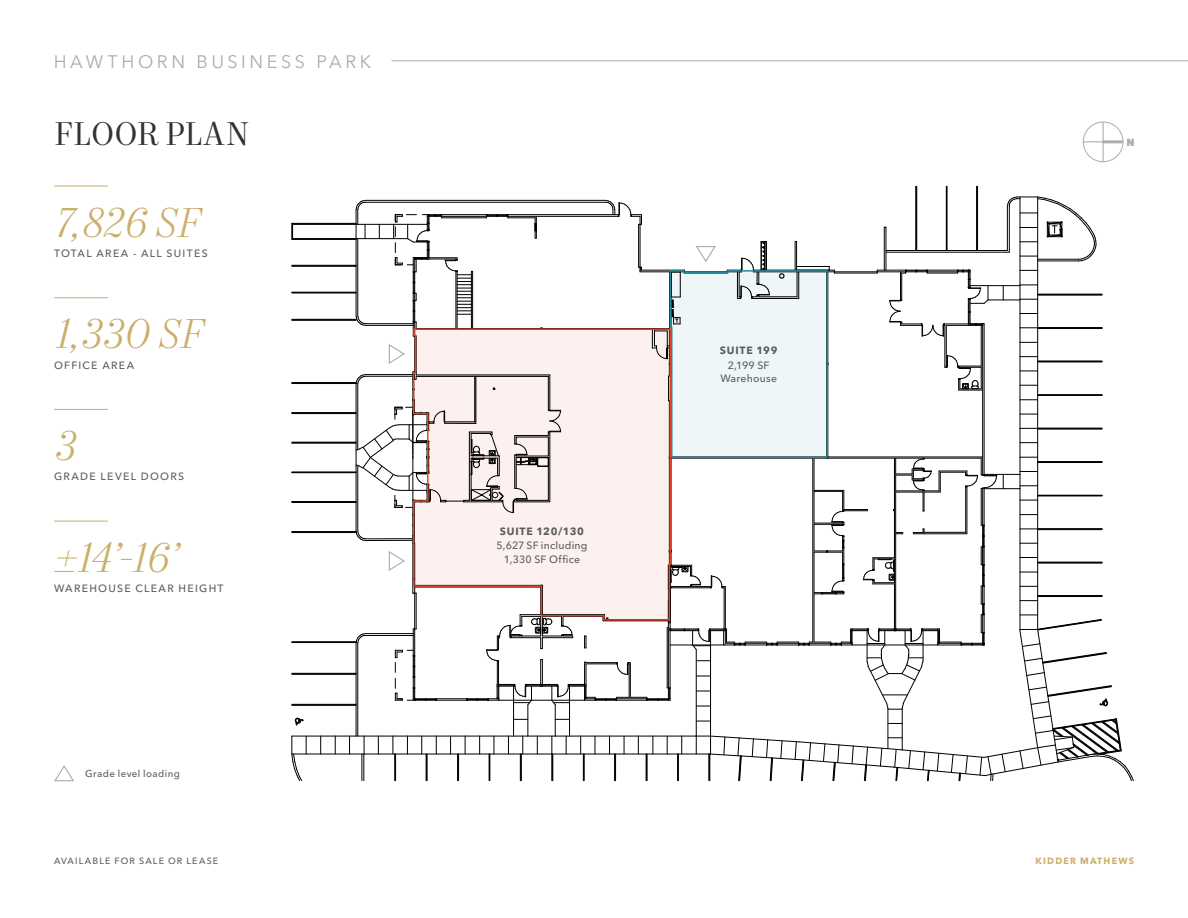
<style>
.page{position:relative;width:1188px;height:918px;background:#fff}
.page>*{position:absolute;margin:0;border:0;box-sizing:border-box;transform-origin:0 0}
.Stat_Italic_-_Gold_2023{font:italic 300 42px "Mort Modern 07";color:#cbae6b}
.Headline_-_Level_2_-_Charcoal_2023{font:33px "Mort Modern 08";letter-spacing:-.005em;color:#313234}
.t1{font:18px "Avenir Next LT Pro";letter-spacing:.2em;color:#afabac}
.Stat_Label_-_Ash_2023{font:500 10.5px "Avenir Next LT Pro";letter-spacing:.125em;color:#5e5d5d}
.Map_Highlight_-_Subtext_-_Ash_2023{font:500 10.5px/13.5px "Avenir Next LT Pro";letter-spacing:.02em;color:#5e5d5d;text-align:center}
.Map_Highlight_-_Bold_-_Ash_2023{font:700 10.5px "Avenir Next LT Pro";letter-spacing:.07em;color:#5e5d5d}
.t2{font:800 10.35px "Avenir Next LT Pro";color:#afabac}
.Notes_-_Ash_2023{font:500 9.75px "Avenir Next LT Pro";letter-spacing:.045em;color:#5e5d5d}
.t3{font:500 9px "Avenir Next LT Pro";letter-spacing:.13em;color:#5e5d5d}
.t4{font:700 9px "Avenir Next LT Pro";letter-spacing:.13em;color:#cbae6b}
</style>
<div class="page">
<hr style="left:54px;top:186px;width:54px;height:1px;background:#cbae6b">
<hr style="left:54px;top:297px;width:54px;height:1px;background:#cbae6b">
<hr style="left:54px;top:409px;width:54px;height:1px;background:#cbae6b">
<hr style="left:54px;top:521px;width:54px;height:1px;background:#cbae6b">
<svg style="left:54px;top:765px;width:20px;height:17px"></svg>
<hr style="left:916px;top:186px;width:1px;height:65px;background:#000">
<hr style="left:947px;top:186px;width:1px;height:65px;background:#000">
<hr style="left:946px;top:186px;width:1px;height:65px;background:#000">
<hr style="left:976px;top:186px;width:1px;height:65px;background:#000">
<hr style="left:977px;top:186px;width:1px;height:65px;background:#000">
<hr style="left:292px;top:319px;width:64px;height:1px;background:#000">
<hr style="left:292px;top:320px;width:64px;height:1px;background:#000">
<hr style="left:292px;top:293px;width:64px;height:1px;background:#000">
<hr style="left:292px;top:292px;width:64px;height:1px;background:#000">
<hr style="left:292px;top:265px;width:64px;height:1px;background:#000">
<hr style="left:292px;top:266px;width:64px;height:1px;background:#000">
<hr style="left:293px;top:238px;width:63px;height:1px;background:#000">
<hr style="left:292px;top:239px;width:64px;height:1px;background:#000">
<hr style="left:292px;top:382px;width:64px;height:1px;background:#000">
<hr style="left:292px;top:383px;width:64px;height:1px;background:#000">
<hr style="left:292px;top:531px;width:64px;height:1px;background:#000">
<hr style="left:292px;top:532px;width:64px;height:1px;background:#000">
<hr style="left:292px;top:501px;width:64px;height:1px;background:#000">
<hr style="left:292px;top:502px;width:64px;height:1px;background:#000">
<hr style="left:292px;top:472px;width:64px;height:1px;background:#000">
<hr style="left:292px;top:443px;width:64px;height:1px;background:#000">
<hr style="left:292px;top:442px;width:64px;height:1px;background:#000">
<hr style="left:292px;top:412px;width:64px;height:1px;background:#000">
<hr style="left:292px;top:413px;width:64px;height:1px;background:#000">
<hr style="left:292px;top:642px;width:64px;height:1px;background:#000">
<hr style="left:292px;top:704px;width:64px;height:1px;background:#000">
<hr style="left:292px;top:705px;width:64px;height:1px;background:#000">
<hr style="left:292px;top:673px;width:64px;height:1px;background:#000">
<hr style="left:292px;top:674px;width:64px;height:1px;background:#000">
<svg style="left:320px;top:737px;width:1px;height:17px"></svg>
<svg style="left:335px;top:737px;width:1px;height:17px"></svg>
<svg style="left:349px;top:737px;width:1px;height:17px"></svg>
<hr style="left:292px;top:736px;width:222px;height:1px;background:#000">
<svg style="left:292px;top:736px;width:15px;height:45px"></svg>
<hr style="left:292px;top:754px;width:72px;height:1px;background:#000">
<svg style="left:295px;top:718px;width:9px;height:7px"></svg>
<hr style="left:292px;top:223px;width:64px;height:1px;background:#000">
<hr style="left:292px;top:224px;width:64px;height:1px;background:#000">
<svg style="left:292px;top:225px;width:1px;height:14px"></svg>
<svg style="left:356px;top:197px;width:778px;height:584px"></svg>
<svg style="left:412px;top:328px;width:260px;height:293px;background:#efe2df"></svg>
<div style="left:1083px;top:122px;width:40px;height:40px;border:1px solid #afabac;border-radius:50%"></div>
<hr style="left:1103px;top:140px;width:20px;height:3px;background:#afabac">
<hr style="left:1103px;top:122px;width:1px;height:40px;background:#afabac">
<svg style="left:1083px;top:141px;width:20px;height:1px"></svg>
<hr style="left:391px;top:61px;width:797px;height:1px;background:#afabac">
<h3 class="t1" style="left:54px;top:51px;width:319px">HAWTHORN BUSINESS PARK</h3>
<p class="Headline_-_Level_2_-_Charcoal_2023" style="left:54px;top:114px;width:197px">FLOOR PLAN</p>
<p class="Stat_Italic_-_Gold_2023" style="left:54px;top:197px;width:147px">7,826 SF</p>
<p class="Stat_Label_-_Ash_2023" style="left:54px;top:247px;width:155px">TOTAL AREA - ALL SUITES</p>
<p class="Stat_Italic_-_Gold_2023" style="left:54px;top:309px;width:150px">1,330 SF</p>
<p class="Stat_Label_-_Ash_2023" style="left:54px;top:359px;width:82px">OFFICE AREA</p>
<p class="Stat_Italic_-_Gold_2023" style="left:54px;top:420px;width:23px">3</p>
<p class="Stat_Label_-_Ash_2023" style="left:54px;top:470px;width:132px">GRADE LEVEL DOORS</p>
<p class="Stat_Italic_-_Gold_2023" style="left:54px;top:532px;width:128px">±14’-16’</p>
<p class="Stat_Label_-_Ash_2023" style="left:54px;top:582px;width:171px">WAREHOUSE CLEAR HEIGHT</p>
<p class="Notes_-_Ash_2023" style="left:85px;top:768px;width:97px">Grade level loading</p>
<p class="Map_Highlight_-_Bold_-_Ash_2023" style="left:500px;top:525px;width:86px">SUITE 120/130</p>
<p class="Map_Highlight_-_Subtext_-_Ash_2023" style="left:496px;top:539px;width:93px">5,627 SF including<br>1,330 SF Office</p>
<p class="Map_Highlight_-_Bold_-_Ash_2023" style="left:720px;top:344px;width:59px">SUITE 199</p>
<p class="Map_Highlight_-_Subtext_-_Ash_2023" style="left:720px;top:358px;width:58px">2,199 SF<br>Warehouse</p>
<p class="t2" style="left:1126px;top:135px;width:10px">N</p>
<p class="t3" style="left:54px;top:855px;width:166px">AVAILABLE FOR SALE OR LEASE</p>
<p class="t4" style="left:1036px;top:855px;width:100px">KIDDER MATHEWS</p>
</div>
